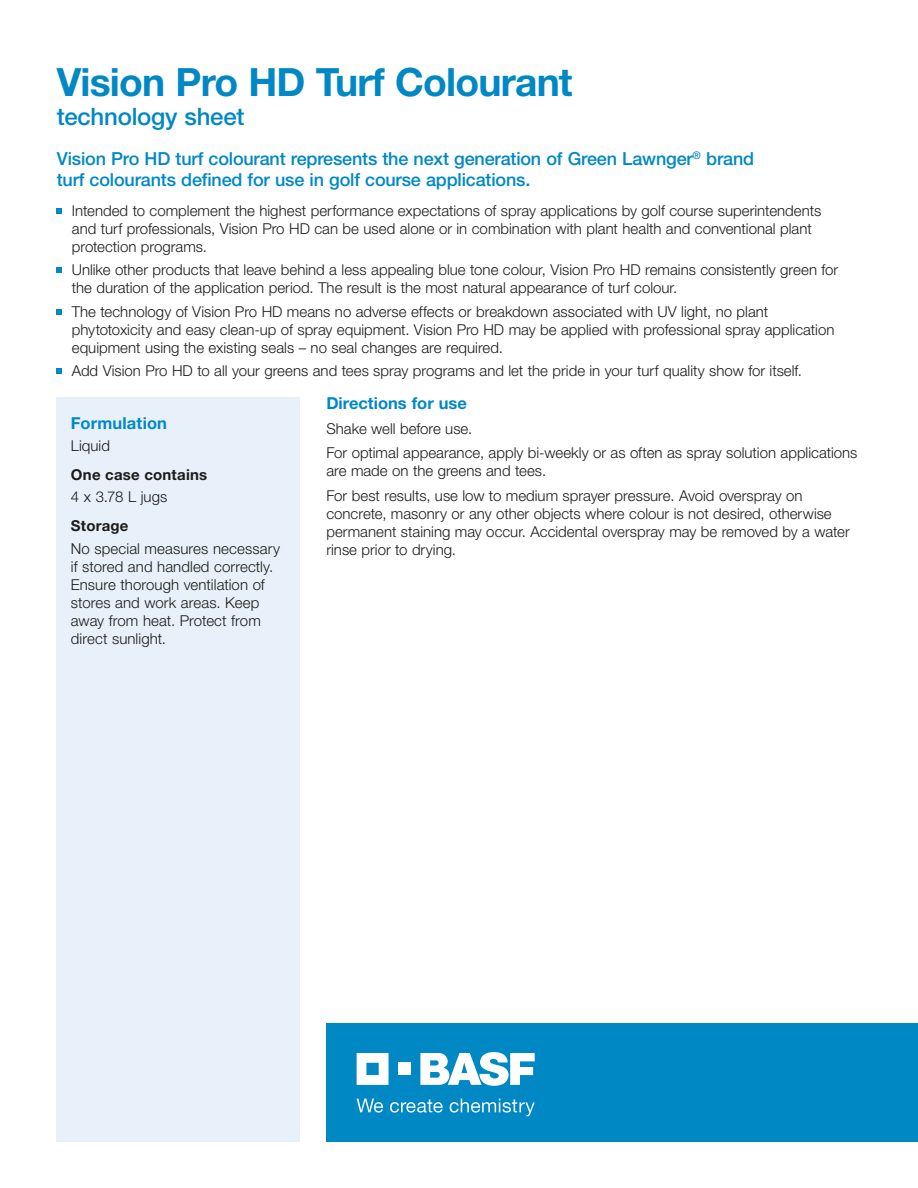
<style>
.page{position:relative;width:918px;height:1188px;background:#fff}
.page>*{position:absolute;margin:0;border:0;box-sizing:border-box;transform-origin:0 0}
.t1{font:700 39px "Helvetica Neue LT Std";letter-spacing:-.02em;color:#0088c5}
.t2{font:500 24px "Helvetica Neue LT Std";letter-spacing:-.01em;color:#0088c5}
.t3{font:500 18px/21px "Helvetica Neue LT Std";letter-spacing:-.01em;color:#0088c5}
.t4{font:700 16.5px "Helvetica Neue LT Std";color:#0088c5}
.t5{font:300 15px/18px "Helvetica Neue LT Std";color:#1b1b1a}
.t6{font:700 15px "Helvetica Neue LT Std";letter-spacing:.015em;color:#1b1b1a}
</style>
<div class="page">
<div style="left:57px;top:397px;width:243px;height:745px;background:#e8f1f9"></div>
<svg style="left:57px;top:208px;width:5px;height:6px"></svg>
<svg style="left:57px;top:268px;width:5px;height:5px"></svg>
<svg style="left:57px;top:309px;width:5px;height:5px"></svg>
<svg style="left:57px;top:368px;width:5px;height:6px"></svg>
<div style="left:327px;top:1023px;width:591px;height:119px;background:#0088c5"></div>
<svg style="left:357px;top:1053px;width:32px;height:32px"></svg>
<div style="left:398px;top:1063px;width:13px;height:12px;background:#fff"></div>
<svg style="left:420px;top:1052px;width:115px;height:34px"></svg>
<svg style="left:357px;top:1099px;width:26px;height:14px"></svg>
<svg style="left:390px;top:1099px;width:53px;height:14px"></svg>
<svg style="left:450px;top:1099px;width:85px;height:17px"></svg>
<h1 class="t1" style="left:57px;top:58px;width:518px">Vision Pro HD Turf Colourant</h1>
<h2 class="t2" style="left:57px;top:102px;width:189px">technology sheet</h2>
<p class="t3" style="left:57px;top:148px;width:699px">Vision Pro HD turf colourant represents the next generation of Green Lawnger<sup>®</sup> brand turf colourants defined for use in golf course applications.</p>
<p class="t5" style="left:72px;top:201px;width:751px">Intended to complement the highest performance expectations of spray applications by golf course superintendents and turf professionals, Vision Pro HD can be used alone or in combination with plant health and conventional plant protection programs.</p>
<p class="t5" style="left:72px;top:261px;width:768px">Unlike other products that leave behind a less appealing blue tone colour, Vision Pro HD remains consistently green for the duration of the application period. The result is the most natural appearance of turf colour.</p>
<p class="t5" style="left:72px;top:302px;width:764px">The technology of Vision Pro HD means no adverse effects or breakdown associated with UV light, no plant phytotoxicity and easy clean-up of spray equipment. Vision Pro HD may be applied with professional spray application equipment using the existing seals – no seal changes are required.</p>
<p class="t5" style="left:72px;top:361px;width:732px">Add Vision Pro HD to all your greens and tees spray programs and let the pride in your turf quality show for itself.</p>
<p class="t4" style="left:71px;top:412px;width:98px">Formulation</p>
<p class="t5" style="left:71px;top:436px;width:41px">Liquid</p>
<p class="t6" style="left:71px;top:465px;width:138px">One case contains</p>
<p class="t5" style="left:71px;top:487px;width:98px">4 x 3.78 L jugs</p>
<p class="t6" style="left:71px;top:516px;width:59px">Storage</p>
<p class="t5" style="left:71px;top:540px;width:211px">No special measures necessary if stored and handled correctly.<br>Ensure thorough ventilation of stores and work areas. Keep away from heat. Protect from direct sunlight.</p>
<p class="t4" style="left:326px;top:393px;width:142px">Directions for use</p>
<p class="t5" style="left:326px;top:416px;width:533px;line-height:24.8px">Shake well before use.<br>For optimal appearance, apply bi-weekly or as often as spray solution applications</p>
<p class="t5" style="left:326px;top:458px;width:478px;line-height:24.8px">are made on the greens and tees.<br>For best results, use low to medium sprayer pressure. Avoid overspray on</p>
<p class="t5" style="left:326px;top:505px;width:525px">concrete, masonry or any other objects where colour is not desired, otherwise permanent staining may occur. Accidental overspray may be removed by a water rinse prior to drying.</p>
</div>
